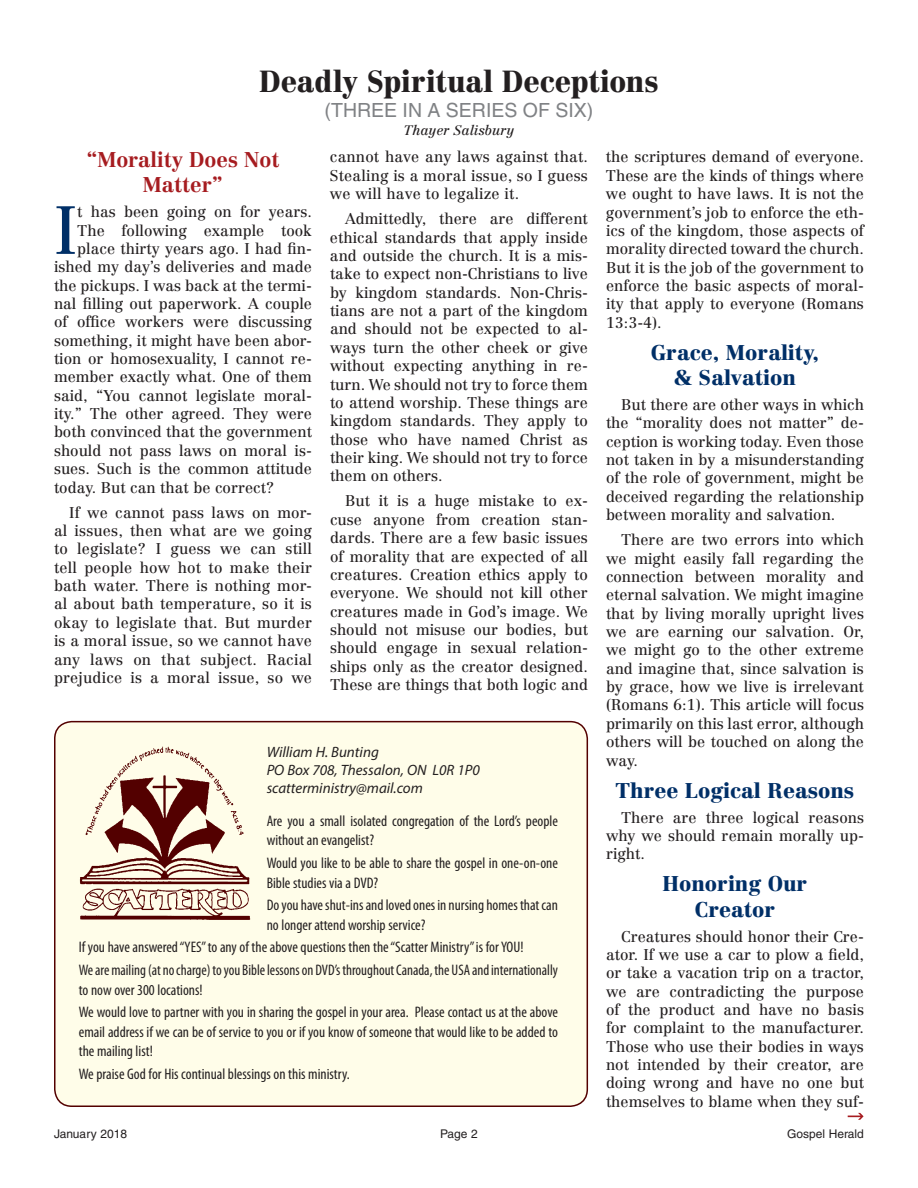
<style>
.page{position:relative;width:918px;height:1188px;background:#fff}
.page>*{position:absolute;margin:0;border:0;box-sizing:border-box;transform-origin:0 0}
.t1{font:66.9px "Centennial";color:#002f67}
.t2{font:900 30px "Centennial";letter-spacing:-.005em;color:#231f20;scale:.95 1}
.t3{font:900 21px/25.2px "Centennial";color:#002f67;text-align:center}
.t4{font:700 21px/25.2px "Centennial";color:#a61c20;text-align:center}
.t5{font:19.5px "Helvetica";color:#808285}
.t6{font:15.3px/18.3px "Centennial";color:#231f20;text-align:justify}
.t7{font:condensed 15.3px/19.5px "Myriad Pro";color:#231f20}
.t8{font:italic 15px/18px "Myriad Pro";color:#231f20}
.t9{font:italic 13.5px "Centennial";color:#231f20}
.t10{font:12px "Helvetica";color:#231f20}
</style>
<div class="page">
<svg style="left:848px;top:1113px;width:16px;height:7px"></svg>
<div style="left:55px;top:722px;width:532px;height:384px;background:#fffde9;border-radius:17px"></div>
<div style="left:54px;top:721px;width:534px;height:386px;border:2px solid #530000;border-radius:17px"></div>
<img style="left:80px;top:746px;width:171px;height:174px">
<h2 class="t2" style="left:259px;top:63px;width:422px">Deadly Spiritual Deceptions</h2>
<p class="t5" style="left:325px;top:99px;width:270px">(THREE IN A SERIES OF SIX)</p>
<p class="t9" style="left:404px;top:122px;width:112px">Thayer Salisbury</p>
<h3 class="t4" style="left:86px;top:147px;width:195px">“Morality Does Not<br>Matter”</h3>
<h1 class="t1" style="left:54px;top:191px;width:25px">I</h1>
<p class="t6" style="left:77px;top:203px;width:236px">t has been going on for years.</p>
<p class="t6" style="left:77px;top:221px;width:236px">The following example took</p>
<p class="t6" style="left:77px;top:239px;width:236px">place thirty years ago. I had fin-</p>
<p class="t6" style="left:54px;top:258px;width:260px">ished my day’s deliveries and made</p>
<p class="t6" style="left:54px;top:276px;width:260px">the pickups. I was back at the termi-</p>
<p class="t6" style="left:54px;top:294px;width:259px">nal filling out paperwork. A couple</p>
<p class="t6" style="left:54px;top:313px;width:259px">of office workers were discussing</p>
<p class="t6" style="left:54px;top:331px;width:260px">something, it might have been abor-</p>
<p class="t6" style="left:54px;top:349px;width:260px">tion or homosexuality, I cannot re-</p>
<p class="t6" style="left:54px;top:368px;width:260px">member exactly what. One of them</p>
<p class="t6" style="left:54px;top:386px;width:260px">said, “You cannot legislate moral-</p>
<p class="t6" style="left:54px;top:405px;width:260px">ity.” The other agreed. They were</p>
<p class="t6" style="left:54px;top:423px;width:259px">both convinced that the government</p>
<p class="t6" style="left:54px;top:441px;width:260px">should not pass laws on moral is-</p>
<p class="t6" style="left:54px;top:460px;width:260px">sues. Such is the common attitude</p>
<p class="t6" style="left:54px;top:478px;width:222px">today. But can that be correct?</p>
<p class="t6" style="left:54px;top:503px;width:260px;text-indent:15px">If we cannot pass laws on mor&shy;al issues, then what are we going to legislate? I guess we can still tell people how hot to make their bath water. There is nothing mor&shy;al about bath temperature, so it is okay to legislate that. But murder is a moral issue, so we cannot have any laws on that subject. Racial prejudice is a moral issue, so we</p>
<p class="t6" style="left:330px;top:148px;width:259px">cannot have any laws against that.<br>Stealing is a moral issue, so I guess we will have to legalize it.</p>
<p class="t6" style="left:330px;top:210px;width:260px;text-indent:15px">Admittedly, there are different ethical standards that apply inside and outside the church. It is a mis&shy;take to expect non-Christians to live by kingdom standards. Non-Chris&shy;tians are not a part of the kingdom and should not be expected to al&shy;ways turn the other cheek or give without expecting anything in re&shy;turn. We should not try to force them to attend worship. These things are kingdom standards. They apply to those who have named Christ as their king. We should not try to force them on others.</p>
<p class="t6" style="left:330px;top:492px;width:260px;text-indent:15px">But it is a huge mistake to ex&shy;cuse anyone from creation stan&shy;dards. There are a few basic issues of morality that are expected of all creatures. Creation ethics apply to everyone. We should not kill other creatures made in God’s image. We should not misuse our bodies, but should engage in sexual relation&shy;ships only as the creator designed.<br>These are things that both logic and</p>
<p class="t8" style="left:267px;top:742px;width:215px">William H. Bunting<br>PO Box 708, Thessalon, ON L0R 1P0 scatterministry@mail.com</p>
<p class="t7" style="left:267px;top:811px;width:293px">Are you a small isolated congregation of the Lord’s people without an evangelist?</p>
<p class="t7" style="left:267px;top:853px;width:293px">Would you like to be able to share the gospel in one-on-one<br>Bible studies via a DVD?</p>
<p class="t7" style="left:267px;top:895px;width:293px">Do you have shut-ins and loved ones in nursing homes that can no longer attend worship service?</p>
<p class="t7" style="left:79px;top:936px;width:481px;line-height:22.8px">If you have answered “YES” to any of the above questions then the “Scatter Ministry” is for YOU!<br>We are mailing (at no charge) to you Bible lessons on DVD’s throughout Canada, the USA and internationally</p>
<p class="t7" style="left:79px;top:978px;width:481px;line-height:22.8px">to now over 300 locations!<br>We would love to partner with you in sharing the gospel in your area. Please contact us at the above</p>
<p class="t7" style="left:79px;top:1022px;width:481px">email address if we can be of service to you or if you know of someone that would like to be added to the mailing list!</p>
<p class="t7" style="left:79px;top:1064px;width:272px">We praise God for His continual blessings on this ministry.</p>
<p class="t6" style="left:606px;top:148px;width:260px">the scriptures demand of everyone.<br>These are the kinds of things where we ought to have laws. It is not the government’s job to enforce the eth&shy;ics of the kingdom, those aspects of morality directed toward the church.<br>But it is the job of the government to enforce the basic aspects of moral&shy;ity that apply to everyone (Romans 13:3-4).</p>
<h3 class="t3" style="left:651px;top:339px;width:170px">Grace, Morality, &amp; Salvation</h3>
<p class="t6" style="left:606px;top:395px;width:260px;text-indent:15px">But there are other ways in which the “morality does not matter” de&shy;ception is working today. Even those not taken in by a misunderstanding of the role of government, might be deceived regarding the relationship between morality and salvation.</p>
<p class="t6" style="left:606px;top:531px;width:260px;text-indent:15px">There are two errors into which we might easily fall regarding the connection between morality and eternal salvation. We might imagine that by living morally upright lives we are earning our salvation. Or, we might go to the other extreme and imagine that, since salvation is by grace, how we live is irrelevant (Romans 6:1). This article will focus primarily on this last error, although others will be touched on along the way.</p>
<h3 class="t3" style="left:616px;top:777px;width:240px">Three Logical Reasons</h3>
<p class="t6" style="left:606px;top:808px;width:260px;text-indent:15px">There are three logical reasons why we should remain morally up&shy;right.</p>
<h3 class="t3" style="left:663px;top:871px;width:146px">Honoring Our<br>Creator</h3>
<p class="t6" style="left:606px;top:927px;width:260px;text-indent:15px">Creatures should honor their Cre&shy;ator. If we use a car to plow a field, or take a vacation trip on a tractor, we are contradicting the purpose of the product and have no basis for complaint to the manufacturer.<br>Those who use their bodies in ways not intended by their creator, are doing wrong and have no one but themselves to blame when they suf-</p>
<p class="t10" style="left:54px;top:1127px;width:75px">January 2018</p>
<p class="t10" style="left:440px;top:1127px;width:39px">Page 2</p>
<p class="t10" style="left:787px;top:1127px;width:78px">Gospel Herald</p>
</div>
